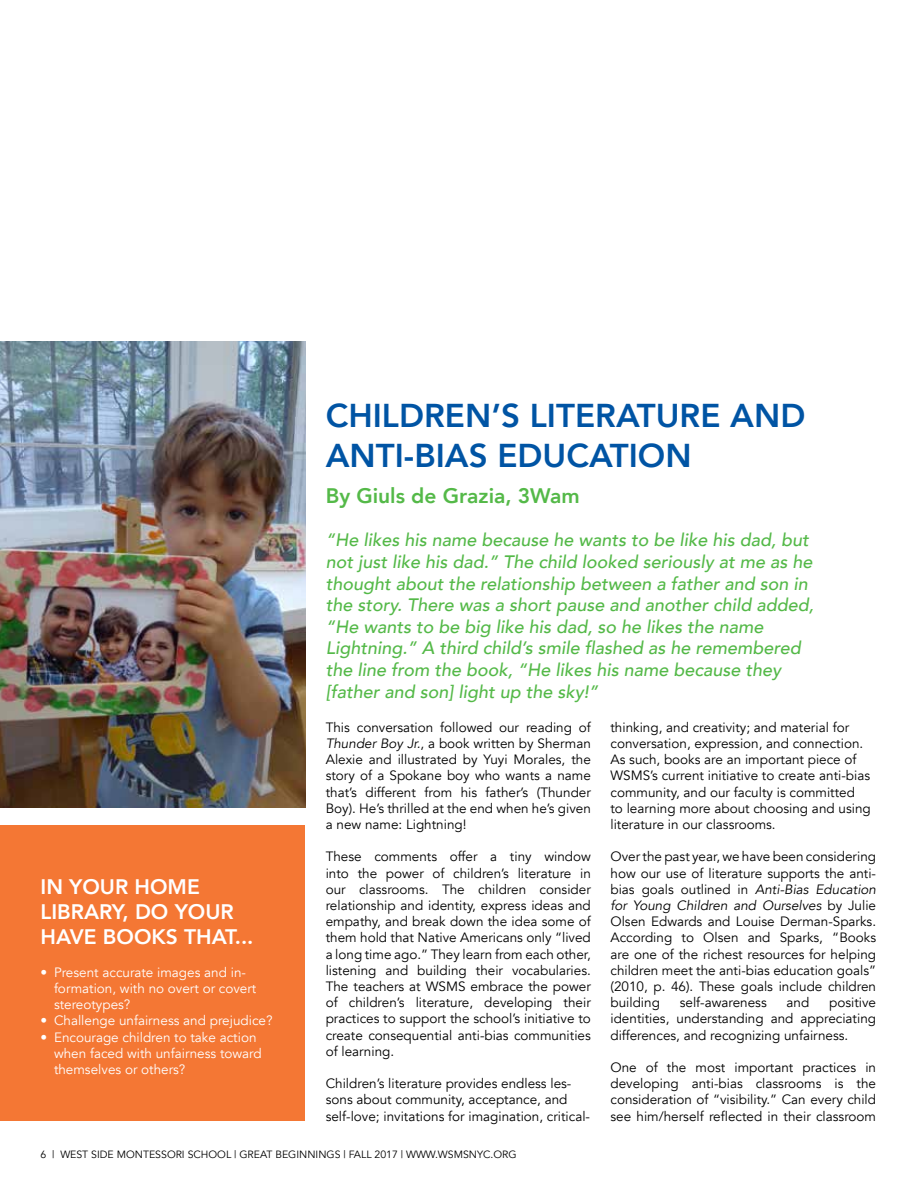
<style>
.page{position:relative;width:918px;height:1188px;background:#fff}
.page>*{position:absolute;margin:0;border:0;box-sizing:border-box;transform-origin:0 0}
.t1{font:800 33px/39.6px "Avenir";color:#0054a4}
.t2{font:800 21px/25.2px "Avenir";color:#fff}
.t3{font:800 21px "Avenir";color:#54b948}
.t4{font:italic 500 18px/21.6px "Avenir";color:#54b948}
.t5{font:13.5px/16.2px "Avenir";color:#000;text-align:justify}
.t6{font:13.5px/16.2px "Avenir";color:#fff}
.t7{font:10.5px "Avenir";color:#000}
.s1{font-style:italic}
</style>
<div class="page">
<div style="left:0;top:825px;width:305px;height:296px;background:#f47734"></div>
<img style="left:0;top:341px;width:306px;height:467px">
<h1 class="t1" style="left:326px;top:397px;width:481px">CHILDREN’S LITERATURE AND<br>ANTI-BIAS EDUCATION</h1>
<h2 class="t2" style="left:40px;top:875px;width:214px">IN YOUR HOME<br>LIBRARY, DO YOUR<br>HAVE BOOKS THAT...</h2>
<p class="t6" style="left:54px;top:964px;width:204px;text-indent:-14px">• Present accurate images and in&shy;formation, with no overt or covert stereotypes?</p>
<p class="t6" style="left:40px;top:1013px;width:234px">• Challenge unfairness and prejudice?</p>
<p class="t6" style="left:54px;top:1029px;width:209px;text-indent:-14px">• Encourage children to take action when faced with unfairness toward themselves or others?</p>
<h2 class="t3" style="left:326px;top:482px;width:255px">By Giuls de Grazia, 3Wam</h2>
<p class="t4" style="left:326px;top:530px;width:490px">“He likes his name because he wants to be like his dad, but not just like his dad.” The child looked seriously at me as he thought about the relationship between a father and son in the story. There was a short pause and another child added, “He wants to be big like his dad, so he likes the name Lightning.” A third child’s smile flashed as he remembered the line from the book, “He likes his name because they [father and son] light up the sky!”</p>
<p class="t5" style="left:326px;top:719px;width:267px">This conversation followed our reading of <span class="s1">Thunder Boy Jr.</span>, a book written by Sherman Alexie and illustrated by Yuyi Morales, the story of a Spokane boy who wants a name that’s different from his father’s (Thunder Boy). He’s thrilled at the end when he’s given a new name: Lightning!</p>
<p class="t5" style="left:326px;top:849px;width:267px">These comments offer a tiny window into the power of children’s literature in our classrooms. The children consider relationship and identity, express ideas and empathy, and break down the idea some of them hold that Native Americans only “lived a long time ago.” They learn from each other, listening and building their vocabularies.<br>The teachers at WSMS embrace the power of children’s literature, developing their practices to support the school’s initiative to create consequential anti-bias communities of learning.</p>
<p class="t5" style="left:326px;top:1076px;width:266px;text-align:left">Children’s literature provides endless les&shy;sons about community, acceptance, and self-love; invitations for imagination, critical-</p>
<p class="t5" style="left:610px;top:719px;width:262px;text-align:left">thinking, and creativity; and material for conversation, expression, and connection.<br>As such, books are an important piece of WSMS’s current initiative to create anti-bias community, and our faculty is committed to learning more about choosing and using literature in our classrooms.</p>
<p class="t5" style="left:610px;top:849px;width:267px">Over the past year, we have been considering how our use of literature supports the anti&shy;bias goals outlined in <span class="s1">Anti-Bias Education for Young Children and Ourselves</span> by Julie Olsen Edwards and Louise Derman-Sparks.<br>According to Olsen and Sparks, “Books are one of the richest resources for helping children meet the anti-bias education goals” (2010, p. 46). These goals include children building</p>
<p class="t5" style="left:680px;top:995px;width:89px">self-awareness</p>
<p class="t5" style="left:787px;top:995px;width:24px">and</p>
<p class="t5" style="left:610px;top:995px;width:267px;text-indent:219px">positive identities, understanding and appreciating differences, and recognizing unfairness.</p>
<p class="t5" style="left:610px;top:1060px;width:267px">One of the most important practices in developing anti-bias classrooms is the consideration of “visibility.” Can every child see him/herself reflected in their classroom</p>
<p class="t7" style="left:40px;top:1148px;width:478px">6 | WEST SIDE MONTESSORI SCHOOL | GREAT BEGINNINGS | FALL 2017 | WWW.WSMSNYC.ORG</p>
</div>
